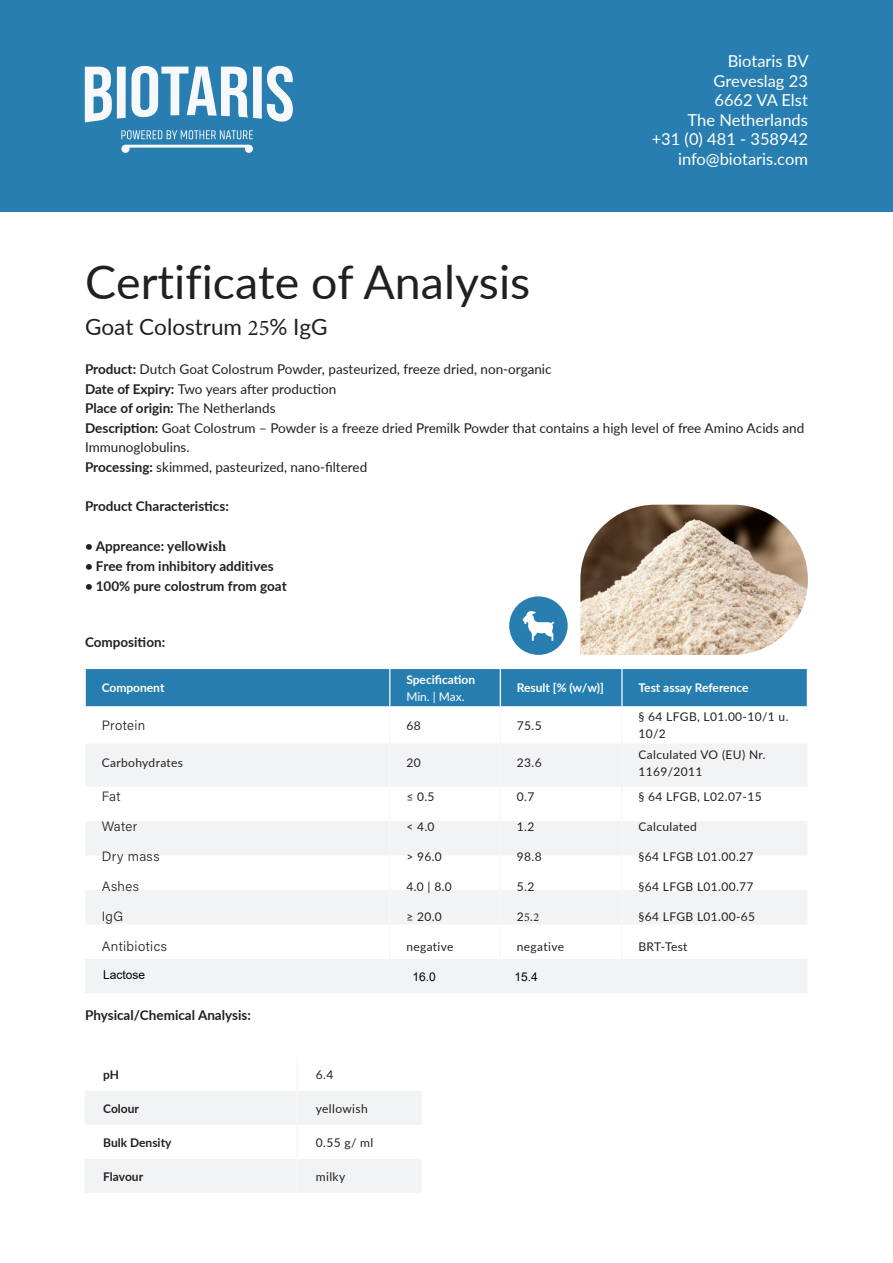
<style>
.page{position:relative;width:893px;height:1263px;background:#fff}
.page>*{position:absolute;margin:0;border:0;box-sizing:border-box;transform-origin:0 0}
.Title_35_pt{font:46.5px "Lato";color:#231f20}
.Title_35_pt-2{font:22.5px "Lato";color:#231f20}
.t1{font:16.5px/19.5px "Lato";color:#fff;text-align:right}
.Title_35_pt-3{font:13.5px/19.5px "Lato";color:#231f20}
.Heading_9_pt{font:700 13.5px "Lato";color:#231f20}
.Body_9_pt{font:300 13.5px "Acumin Pro";letter-spacing:.03em;color:#231f20}
.Title_35_pt-4{font:700 13.5px "Lato";color:#231f20}
.Body_9_pt-2{font:12px/17.2px "Lato";letter-spacing:.03em;color:#231f20}
.Header___Footer_9_pt{font:700 12px "Lato";color:#fff}
.Header___Footer_9_pt-2{font:700 12px "Lato";color:#231f20}
.t2{font:12px "Arial";color:#000}
.Header___Footer_9_pt-3{font:12px "Lato";letter-spacing:-.005em;color:#fff}
.s1{font-family:"Minion Pro"}
.s2{font-weight:700}
.s3{font-size:15px}
.s4{font-family:"Minion Pro";font-size:15px}
</style>
<div class="page">
<div style="left:0;top:0;width:893px;height:212px;background:#287eb0"></div>
<svg style="left:121px;top:130px;width:132px;height:9px"></svg>
<svg style="left:121px;top:145px;width:132px;height:8px"></svg>
<svg style="left:85px;top:66px;width:208px;height:57px"></svg>
<div style="left:86px;top:669px;width:721px;height:37px;background:#267eb0"></div>
<svg style="left:85px;top:744px;width:722px;height:249px;fill:#f2f3f4"></svg>
<hr style="left:85px;top:669px;width:1px;height:37px;background:#f7f7f8">
<hr style="left:389px;top:669px;width:1px;height:37px;background:#f7f7f8">
<hr style="left:500px;top:669px;width:1px;height:37px;background:#f7f7f8">
<hr style="left:621px;top:669px;width:2px;height:37px;background:#f7f7f8">
<hr style="left:807px;top:669px;width:1px;height:37px;background:#f7f7f8">
<hr style="left:389px;top:706px;width:1px;height:38px;background:#f7f7f8">
<hr style="left:500px;top:706px;width:1px;height:38px;background:#f7f7f8">
<hr style="left:621px;top:706px;width:2px;height:38px;background:#f7f7f8">
<hr style="left:389px;top:744px;width:1px;height:37px;background:#f7f7f8">
<hr style="left:500px;top:744px;width:1px;height:37px;background:#f7f7f8">
<hr style="left:621px;top:744px;width:2px;height:37px;background:#f7f7f8">
<hr style="left:389px;top:781px;width:1px;height:30px;background:#f7f7f8">
<hr style="left:500px;top:781px;width:1px;height:30px;background:#f7f7f8">
<hr style="left:621px;top:781px;width:2px;height:30px;background:#f7f7f8">
<hr style="left:389px;top:811px;width:1px;height:30px;background:#f7f7f8">
<hr style="left:500px;top:811px;width:1px;height:30px;background:#f7f7f8">
<hr style="left:621px;top:811px;width:2px;height:30px;background:#f7f7f8">
<hr style="left:389px;top:841px;width:1px;height:30px;background:#f7f7f8">
<hr style="left:500px;top:841px;width:1px;height:30px;background:#f7f7f8">
<hr style="left:621px;top:841px;width:2px;height:30px;background:#f7f7f8">
<hr style="left:389px;top:871px;width:1px;height:30px;background:#f7f7f8">
<hr style="left:500px;top:871px;width:1px;height:30px;background:#f7f7f8">
<hr style="left:621px;top:871px;width:2px;height:30px;background:#f7f7f8">
<hr style="left:389px;top:901px;width:1px;height:30px;background:#f7f7f8">
<hr style="left:500px;top:901px;width:1px;height:30px;background:#f7f7f8">
<hr style="left:621px;top:901px;width:2px;height:30px;background:#f7f7f8">
<hr style="left:389px;top:931px;width:1px;height:30px;background:#f7f7f8">
<hr style="left:500px;top:931px;width:1px;height:30px;background:#f7f7f8">
<hr style="left:621px;top:931px;width:2px;height:30px;background:#f7f7f8">
<img style="left:580px;top:505px;width:228px;height:150px">
<svg style="left:85px;top:1091px;width:337px;height:102px"></svg>
<hr style="left:296px;top:1057px;width:2px;height:34px;background:#f7f7f8">
<hr style="left:296px;top:1091px;width:2px;height:34px;background:#f7f7f8">
<hr style="left:296px;top:1125px;width:2px;height:34px;background:#f7f7f8">
<hr style="left:296px;top:1159px;width:2px;height:34px;background:#f7f7f8">
<div style="left:509px;top:596px;width:59px;height:59px;background:#287eb0;border-radius:50%"></div>
<svg style="left:523px;top:611px;width:31px;height:30px"></svg>
<p class="t1" style="left:652px;top:51px;width:158px">Biotaris BV<br>Greveslag 23<br>6662 VA Elst<br>The Netherlands<br>+31 (0) 481 - 358942 info@biotaris.com</p>
<p class="Title_35_pt" style="left:85px;top:249px;width:447px">Certificate of Analysis</p>
<p class="Title_35_pt-2" style="left:85px;top:311px;width:244px">Goat Colostrum <span class="s1">25</span>% IgG</p>
<p class="Title_35_pt-3" style="left:85px;top:359px;width:721px"><span class="s2">Product:</span> Dutch Goat Colostrum Powder, pasteurized, freeze dried, non-organic<br><span class="s2">Date of Expiry:</span> Two years after production<br><span class="s2">Place of origin:</span> The Netherlands<br><span class="s2">Description:</span> Goat Colostrum – Powder is a freeze dried Premilk Powder that contains a high level of free Amino Acids and Immunoglobulins.<br><span class="s2">Processing:</span> skimmed, pasteurized, nano-filtered</p>
<p class="Title_35_pt-4" style="left:85px;top:496px;width:145px">Product Characteristics:</p>
<p class="Heading_9_pt" style="left:85px;top:536px;width:143px">• Appreance: yello<span class="s3">w</span><span class="s4">ish</span></p>
<p class="Heading_9_pt" style="left:85px;top:556px;width:190px">• Free from inhibitory additives</p>
<p class="Heading_9_pt" style="left:85px;top:576px;width:203px">• 100% pure colostrum from goat</p>
<p class="Heading_9_pt" style="left:85px;top:632px;width:82px">Composition:</p>
<p class="Header___Footer_9_pt" style="left:102px;top:679px;width:64px">Component</p>
<p class="Header___Footer_9_pt" style="left:406px;top:671px;width:70px">Specification</p>
<p class="Header___Footer_9_pt-3" style="left:406px;top:688px;width:60px">Min. | Max.</p>
<p class="Header___Footer_9_pt" style="left:517px;top:679px;width:89px">Result [% (w/w)]</p>
<p class="Header___Footer_9_pt" style="left:638px;top:679px;width:112px">Test assay Reference</p>
<p class="Body_9_pt" style="left:102px;top:716px;width:45px">Protein</p>
<p class="Body_9_pt-2" style="left:406px;top:716px;width:16px">68</p>
<p class="Body_9_pt-2" style="left:517px;top:716px;width:26px">75.5</p>
<p class="Body_9_pt-2" style="left:638px;top:708px;width:151px">§ 64 LFGB, L01.00-10/1 u.<br>10/2</p>
<p class="Body_9_pt-2" style="left:102px;top:754px;width:83px">Carbohydrates</p>
<p class="Body_9_pt-2" style="left:406px;top:754px;width:16px">20</p>
<p class="Body_9_pt-2" style="left:517px;top:754px;width:26px">23.6</p>
<p class="Body_9_pt-2" style="left:638px;top:745px;width:129px">Calculated VO (EU) Nr.<br>1169/2011</p>
<p class="Body_9_pt" style="left:102px;top:787px;width:20px">Fat</p>
<p class="Body_9_pt-2" style="left:406px;top:787px;width:30px">≤ 0.5</p>
<p class="Body_9_pt-2" style="left:517px;top:787px;width:19px">0.7</p>
<p class="Body_9_pt-2" style="left:638px;top:787px;width:125px">§ 64 LFGB, L02.07-15</p>
<p class="Body_9_pt" style="left:102px;top:817px;width:37px">Water</p>
<p class="Body_9_pt-2" style="left:406px;top:817px;width:30px">&lt; 4.0</p>
<p class="Body_9_pt-2" style="left:517px;top:817px;width:19px">1.2</p>
<p class="Body_9_pt-2" style="left:638px;top:817px;width:60px">Calculated</p>
<p class="Body_9_pt" style="left:102px;top:847px;width:59px">Dry mass</p>
<p class="Body_9_pt-2" style="left:406px;top:847px;width:37px">&gt; 96.0</p>
<p class="Body_9_pt-2" style="left:517px;top:847px;width:26px">98.8</p>
<p class="Body_9_pt-2" style="left:638px;top:847px;width:117px">§64 LFGB L01.00.27</p>
<p class="Body_9_pt" style="left:102px;top:877px;width:39px">Ashes</p>
<p class="Body_9_pt-2" style="left:406px;top:877px;width:47px">4.0 | 8.0</p>
<p class="Body_9_pt-2" style="left:517px;top:877px;width:19px">5.2</p>
<p class="Body_9_pt-2" style="left:638px;top:877px;width:117px">§64 LFGB L01.00.77</p>
<p class="Body_9_pt" style="left:102px;top:907px;width:23px">IgG</p>
<p class="Body_9_pt-2" style="left:406px;top:907px;width:37px">≥ 20.0</p>
<p class="Body_9_pt-2" style="left:517px;top:907px;width:24px">2<span class="s1">5</span>.<span class="s1">2</span></p>
<p class="Body_9_pt-2" style="left:638px;top:907px;width:118px">§64 LFGB L01.00-65</p>
<p class="Body_9_pt" style="left:102px;top:937px;width:67px">Antibiotics</p>
<p class="Body_9_pt-2" style="left:406px;top:937px;width:49px">negative</p>
<p class="Body_9_pt-2" style="left:517px;top:937px;width:49px">negative</p>
<p class="Body_9_pt-2" style="left:638px;top:937px;width:51px">BRT-Test</p>
<p class="t2" style="left:103px;top:966px;width:44px">Lactose</p>
<p class="t2" style="left:412px;top:968px;width:25px">16.0</p>
<p class="t2" style="left:514px;top:968px;width:25px">15.4</p>
<p class="Heading_9_pt" style="left:85px;top:1005px;width:167px">Physical/Chemical Analysis:</p>
<p class="Header___Footer_9_pt-2" style="left:103px;top:1065px;width:17px">pH</p>
<p class="Body_9_pt-2" style="left:316px;top:1065px;width:19px">6.4</p>
<p class="Header___Footer_9_pt-2" style="left:103px;top:1099px;width:37px">Colour</p>
<p class="Body_9_pt-2" style="left:316px;top:1099px;width:53px">yellowish</p>
<p class="Header___Footer_9_pt-2" style="left:103px;top:1133px;width:70px">Bulk Density</p>
<p class="Body_9_pt-2" style="left:316px;top:1133px;width:59px">0.55 g/ ml</p>
<p class="Header___Footer_9_pt-2" style="left:103px;top:1167px;width:41px">Flavour</p>
<p class="Body_9_pt-2" style="left:316px;top:1167px;width:31px">milky</p>
</div>
